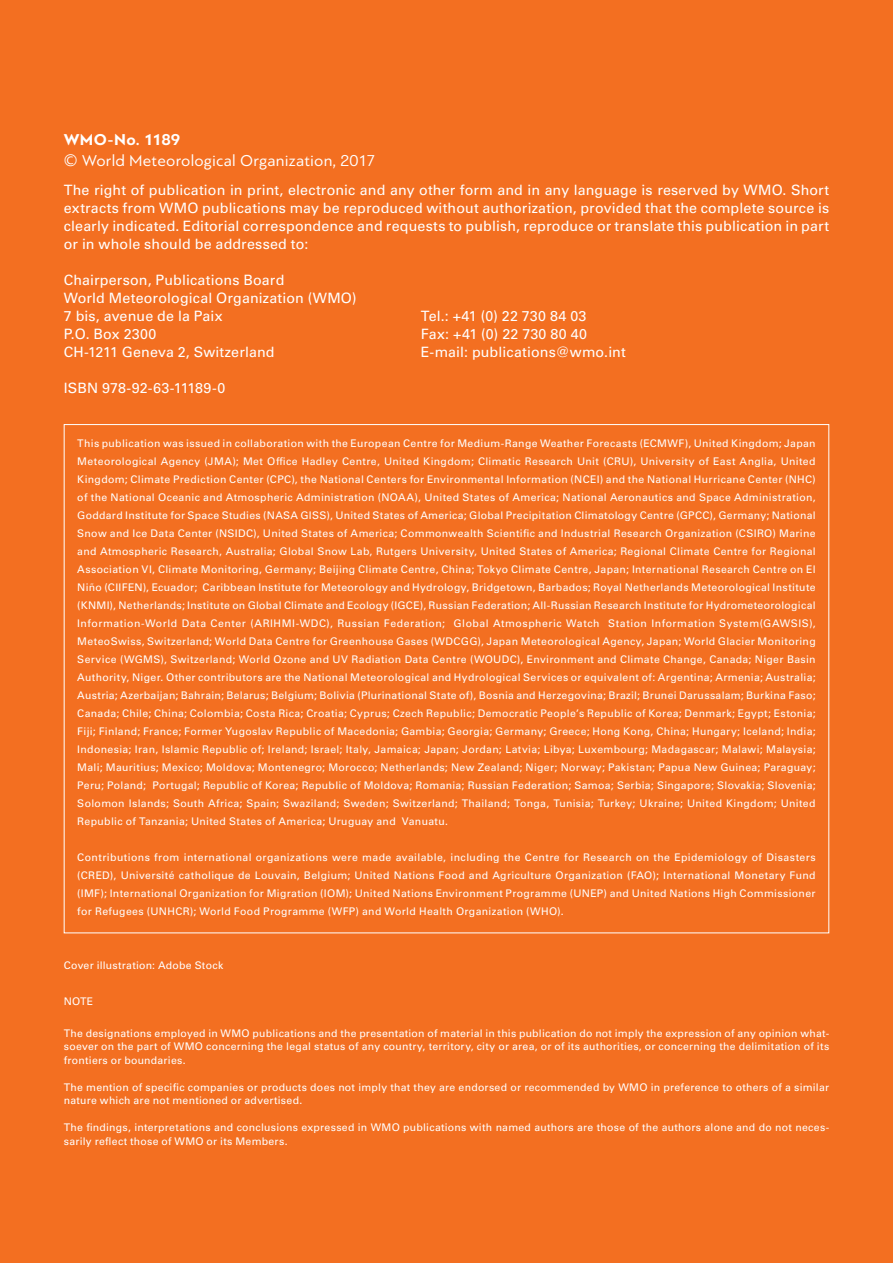
<style>
.page{position:relative;width:893px;height:1263px;background:#f36f21}
.page>*{position:absolute;margin:0;border:0;box-sizing:border-box;transform-origin:0 0}
.t1{font:16.5px "PF Bague Sans Pro";letter-spacing:.015em;color:#fff}
.t2{font:700 16.5px "PF Bague Sans Pro";letter-spacing:.015em;color:#fff}
.t3{font:14.25px/18px "Univers LTCYR 55 Roman";letter-spacing:.01em;color:#fff;text-align:justify}
.t4{font:10.5px/18px "Univers LTCYR 55 Roman";letter-spacing:.025em;color:#fff;text-align:justify}
</style>
<div class="page">
<h1 class="t2" style="left:64px;top:129px;width:118px">WMO-No. 1189</h1>
<h1 class="t1" style="left:64px;top:151px;width:313px">© World Meteorological Organization, 2017</h1>
<p class="t3" style="left:64px;top:180px;width:767px">The right of publication in print, electronic and any other form and in any language is reserved by WMO. Short extracts from WMO publications may be reproduced without authorization, provided that the complete source is clearly indicated. Editorial correspondence and requests to publish, reproduce or translate this publication in part or in whole should be addressed to:</p>
<h2 class="t3" style="left:64px;top:270px;width:294px;text-align:left">Chairperson, Publications Board<br>World Meteorological Organization (WMO)<br>7 bis, avenue de la Paix</h2>
<h2 class="t3" style="left:421px;top:306px;width:167px">Tel.: +41 (0) 22 730 84 03</h2>
<h2 class="t3" style="left:64px;top:324px;width:94px">P.O. Box 2300</h2>
<h2 class="t3" style="left:421px;top:324px;width:168px">Fax: +41 (0) 22 730 80 40</h2>
<h2 class="t3" style="left:64px;top:342px;width:212px">CH-1211 Geneva 2, Switzerland</h2>
<h2 class="t3" style="left:421px;top:342px;width:206px">E-mail: publications@wmo.int</h2>
<h2 class="t3" style="left:64px;top:378px;width:163px">ISBN 978-92-63-11189-0</h2>
<p class="t4" style="left:77px;top:434px;width:740px">This publication was issued in collaboration with the European Centre for Medium-Range Weather Forecasts (ECMWF), United Kingdom; Japan Meteorological Agency (JMA); Met Office Hadley Centre, United Kingdom; Climatic Research Unit (CRU), University of East Anglia, United Kingdom; Climate Prediction Center (CPC), the National Centers for Environmental Information (NCEI) and the National Hurricane Center (NHC) of the National Oceanic and Atmospheric Administration (NOAA), United States of America; National Aeronautics and Space Administration, Goddard Institute for Space Studies (NASA GISS), United States of America; Global Precipitation Climatology Centre (GPCC), Germany; National Snow and Ice Data Center (NSIDC), United States of America; Commonwealth Scientific and Industrial Research Organization (CSIRO) Marine and Atmospheric Research, Australia; Global Snow Lab, Rutgers University, United States of America; Regional Climate Centre for Regional Association VI, Climate Monitoring, Germany; Beijing Climate Centre, China; Tokyo Climate Centre, Japan; International Research Centre on El Niño (CIIFEN), Ecuador; Caribbean Institute for Meteorology and Hydrology, Bridgetown, Barbados; Royal Netherlands Meteorological Institute (KNMI), Netherlands; Institute on Global Climate and Ecology (IGCE), Russian Federation; All-Russian Research Institute for Hydrometeorological Information-World Data Center (ARIHMI-WDC), Russian Federation; Global Atmospheric Watch Station Information System(GAWSIS), MeteoSwiss, Switzerland; World Data Centre for Greenhouse Gases (WDCGG), Japan Meteorological Agency, Japan; World Glacier Monitoring Service (WGMS), Switzerland; World Ozone and UV Radiation Data Centre (WOUDC), Environment and Climate Change, Canada; Niger Basin Authority, Niger. Other contributors are the National Meteorological and Hydrological Services or equivalent of: Argentina; Armenia; Australia; Austria; Azerbaijan; Bahrain; Belarus; Belgium; Bolivia (Plurinational State of), Bosnia and Herzegovina; Brazil; Brunei Darussalam; Burkina Faso; Canada; Chile; China; Colombia; Costa Rica; Croatia; Cyprus; Czech Republic; Democratic People’s Republic of Korea; Denmark; Egypt; Estonia; Fiji; Finland; France; Former Yugoslav Republic of Macedonia; Gambia; Georgia; Germany; Greece; Hong Kong, China; Hungary; Iceland; India; Indonesia; Iran, Islamic Republic of; Ireland; Israel; Italy, Jamaica; Japan; Jordan; Latvia; Libya; Luxembourg; Madagascar; Malawi; Malaysia; Mali; Mauritius; Mexico; Moldova; Montenegro; Morocco; Netherlands; New Zealand; Niger; Norway; Pakistan; Papua New Guinea; Paraguay; Peru; Poland; Portugal; Republic of Korea; Republic of Moldova; Romania; Russian Federation; Samoa; Serbia; Singapore; Slovakia; Slovenia; Solomon Islands; South Africa; Spain; Swaziland; Sweden; Switzerland; Thailand; Tonga, Tunisia; Turkey; Ukraine; United Kingdom; United Republic of Tanzania; United States of America; Uruguay and Vanuatu.</p>
<p class="t4" style="left:77px;top:848px;width:740px">Contributions from international organizations were made available, including the Centre for Research on the Epidemiology of Disasters (CRED), Université catholique de Louvain, Belgium; United Nations Food and Agriculture Organization (FAO); International Monetary Fund (IMF); International Organization for Migration (IOM); United Nations Environment Programme (UNEP) and United Nations High Commissioner for Refugees (UNHCR); World Food Programme (WFP) and World Health Organization (WHO).</p>
<p class="t4" style="left:64px;top:956px;width:161px">Cover illustration: Adobe Stock</p>
<p class="t4" style="left:64px;top:992px;width:31px">NOTE</p>
<p class="t4" style="left:64px;top:1026px;width:767px;line-height:13.5px">The designations employed in WMO publications and the presentation of material in this publication do not imply the expression of any opinion what&shy;soever on the part of WMO concerning the legal status of any country, territory, city or area, or of its authorities, or concerning the delimitation of its frontiers or boundaries.</p>
<p class="t4" style="left:64px;top:1080px;width:767px;line-height:13.5px">The mention of specific companies or products does not imply that they are endorsed or recommended by WMO in preference to others of a similar nature which are not mentioned or advertised.</p>
<p class="t4" style="left:64px;top:1120px;width:767px;line-height:13.5px">The findings, interpretations and conclusions expressed in WMO publications with named authors are those of the authors alone and do not neces&shy;sarily reflect those of WMO or its Members.</p>
</div>
